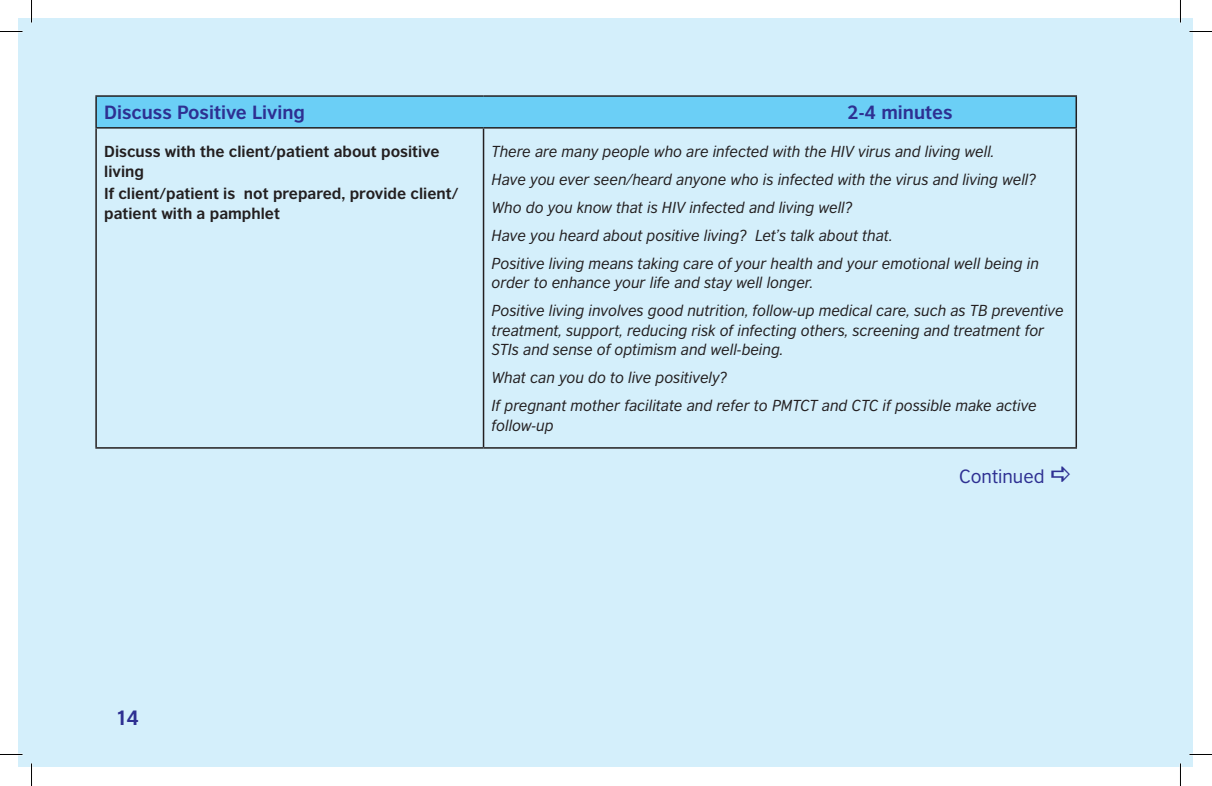
<style>
.page{position:relative;width:1212px;height:786px;background:#fff}
.page>*{position:absolute;margin:0;border:0;box-sizing:border-box;transform-origin:0 0}
.t1{font:700 19.5px "British Council Sans";color:#2e3092}
.t2{font:700 18px "British Council Sans";color:#2e3092}
.t3{font:18px "British Council Sans";color:#2e3092}
.t4{font:italic 15px/28px "British Council Sans";color:#231f20}
.t5{font:700 15px/19.5px "British Council Sans";color:#231f20}
</style>
<div class="page">
<div style="left:19px;top:19px;width:1173px;height:748px;background:#d4effb"></div>
<div style="left:96px;top:96px;width:979px;height:32px;background:#6bcff6"></div>
<hr style="left:95px;top:95px;width:388px;height:2px;background:#231f20">
<hr style="left:95px;top:97px;width:2px;height:30px;background:#231f20">
<hr style="left:483px;top:95px;width:593px;height:2px;background:#231f20">
<hr style="left:1075px;top:97px;width:1px;height:30px;background:#231f20">
<hr style="left:95px;top:127px;width:388px;height:2px;background:#231f20">
<hr style="left:95px;top:129px;width:2px;height:318px;background:#231f20">
<hr style="left:483px;top:127px;width:593px;height:2px;background:#231f20">
<hr style="left:482px;top:129px;width:2px;height:318px;background:#231f20">
<hr style="left:1075px;top:129px;width:1px;height:318px;background:#231f20">
<hr style="left:95px;top:447px;width:388px;height:2px;background:#231f20">
<hr style="left:483px;top:447px;width:593px;height:2px;background:#231f20">
<hr style="left:0;top:753px;width:22px;height:2px;background:#fff">
<hr style="left:1189px;top:753px;width:22px;height:2px;background:#fff">
<svg style="left:0;top:31px;width:22px;height:1px"></svg>
<svg style="left:1189px;top:31px;width:22px;height:1px"></svg>
<svg style="left:0;top:754px;width:22px;height:1px"></svg>
<svg style="left:1189px;top:754px;width:22px;height:1px"></svg>
<svg style="left:31px;top:0;width:1px;height:23px"></svg>
<svg style="left:31px;top:763px;width:1px;height:23px"></svg>
<p class="t2" style="left:104px;top:101px;width:202px">Discuss Positive Living</p>
<p class="t2" style="left:847px;top:101px;width:107px">2-4 minutes</p>
<p class="t5" style="left:104px;top:142px;width:337px">Discuss with the client/patient about positive living</p>
<p class="t5" style="left:104px;top:184px;width:355px">If client/patient is not prepared, provide client/ patient with a pamphlet</p>
<p class="t4" style="left:491px;top:137px;width:548px">There are many people who are infected with the HIV virus and living well.<br>Have you ever seen/heard anyone who is infected with the virus and living well?<br>Who do you know that is HIV infected and living well?<br>Have you heard about positive living? Let’s talk about that.<br>Positive living means taking care of your health and your emotional well being in</p>
<p class="t4" style="left:491px;top:269px;width:573px">order to enhance your life and stay well longer.<br>Positive living involves good nutrition, follow-up medical care, such as TB preventive</p>
<p class="t4" style="left:491px;top:320px;width:554px;line-height:19.5px">treatment, support, reducing risk of infecting others, screening and treatment for<br>STIs and sense of optimism and well-being.</p>
<p class="t4" style="left:491px;top:364px;width:546px">What can you do to live positively?<br>If pregnant mother facilitate and refer to PMTCT and CTC if possible make active</p>
<p class="t4" style="left:491px;top:411px;width:63px">follow-up</p>
<p class="t3" style="left:958px;top:465px;width:87px">Continued</p>
<h1 class="t1" style="left:115px;top:706px;width:25px">14</h1>
</div>
